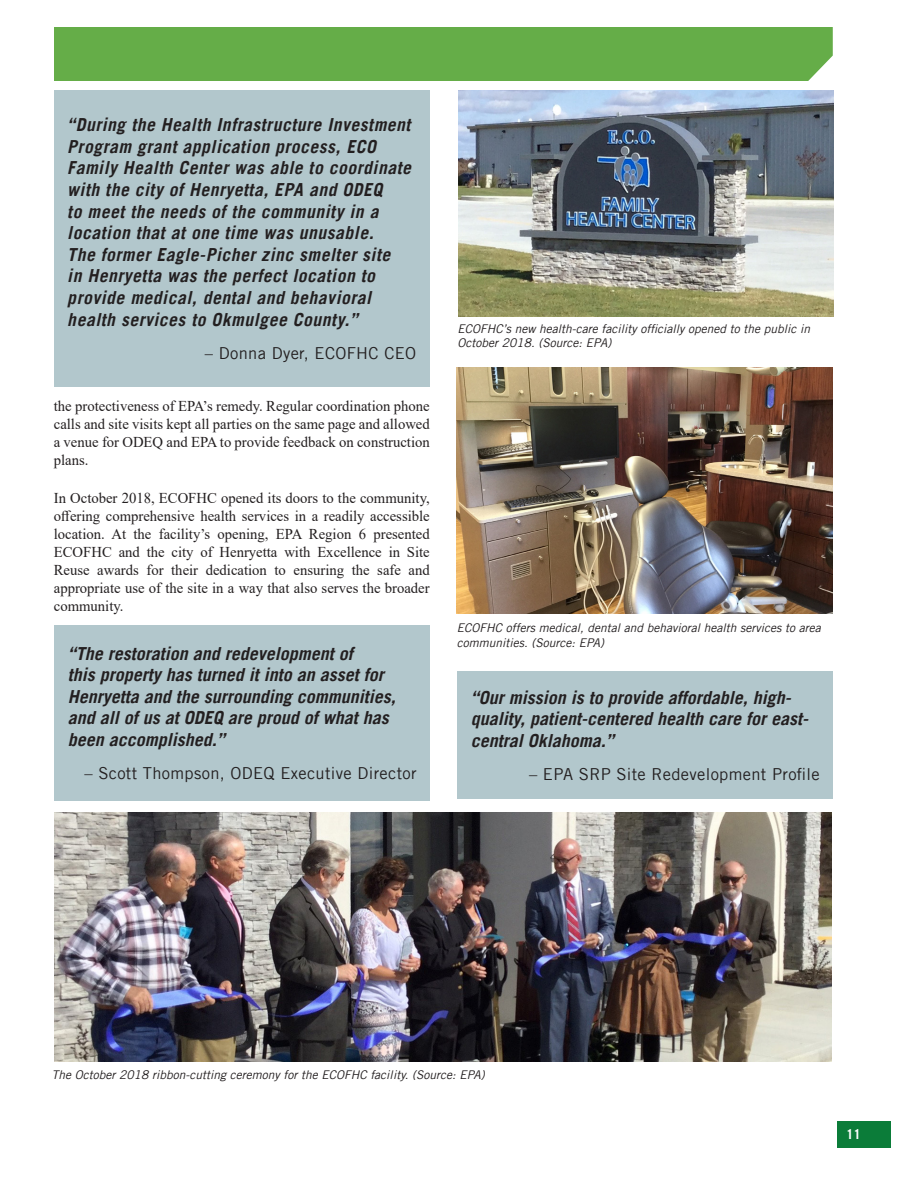
<style>
.page{position:relative;width:918px;height:1188px;background:#fff}
.page>*{position:absolute;margin:0;border:0;box-sizing:border-box;transform-origin:0 0}
.Paragraph_Style_1{font:italic 700 18px/21.6px "Trade Gothic LT";letter-spacing:.03em;color:#231f20}
.Paragraph_Style_1-2{font:italic 700 18px/21.6px "Trade Gothic LT";color:#231f20}
.Paragraph_Style_1-3{font:16.5px "Trade Gothic LT";letter-spacing:.02em;color:#231f20}
.body_text{font:15px/18px "Times New Roman";color:#231f20;text-align:justify}
.t1{font:700 13.5px "Trade Gothic LT";color:#fff}
.body_text-2{font:italic 12px/14.4px "Trade Gothic LT";color:#231f20}
</style>
<div class="page">
<div style="left:54px;top:27px;width:779px;height:54px;background:#65ad48"></div>
<div style="left:837px;top:1121px;width:54px;height:27px;background:#0b7c39"></div>
<div style="left:54px;top:625px;width:376px;height:176px;background:#b2c7cc"></div>
<img style="left:458px;top:91px;width:375px;height:226px">
<img style="left:456px;top:367px;width:377px;height:247px">
<img style="left:54px;top:812px;width:777px;height:250px">
<div style="left:54px;top:90px;width:376px;height:297px;background:#b2c7cc"></div>
<div style="left:457px;top:672px;width:376px;height:127px;background:#b2c7cc"></div>
<p class="Paragraph_Style_1" style="left:67px;top:114px;width:345px">“During the Health Infrastructure Investment Program grant application process, ECO Family Health Center was able to coordinate with the city of Henryetta, EPA and ODEQ<br>to meet the needs of the community in a location that at one time was unusable.<br>The former Eagle-Picher zinc smelter site<br>in Henryetta was the perfect location to provide medical, dental and behavioral health services to Okmulgee County.”</p>
<p class="Paragraph_Style_1-3" style="left:205px;top:343px;width:213px">– Donna Dyer, ECOFHC CEO</p>
<p class="body_text" style="left:54px;top:396px;width:378px">the protectiveness of EPA’s remedy. Regular coordination phone calls and site visits kept all parties on the same page and allowed a venue for ODEQ and EPA to provide feedback on construction plans.</p>
<p class="body_text" style="left:54px;top:488px;width:378px">In October 2018, ECOFHC opened its doors to the community, offering comprehensive health services in a readily accessible location. At the facility’s opening, EPA Region 6 presented ECOFHC and the city of Henryetta with Excellence in Site Reuse awards for their dedication to ensuring the safe and appropriate use of the site in a way that also serves the broader community.</p>
<p class="Paragraph_Style_1-2" style="left:68px;top:642px;width:329px">“The restoration and redevelopment of<br>this property has turned it into an asset for Henryetta and the surrounding communities, and all of us at ODEQ are proud of what has been accomplished.”</p>
<p class="Paragraph_Style_1-3" style="left:84px;top:763px;width:334px">– Scott Thompson, ODEQ Executive Director</p>
<p class="body_text-2" style="left:458px;top:321px;width:354px">ECOFHC’s new health-care facility officially opened to the public in<br>October 2018. (Source: EPA)</p>
<p class="body_text-2" style="left:457px;top:620px;width:365px">ECOFHC offers medical, dental and behavioral health services to area communities. (Source: EPA)</p>
<p class="Paragraph_Style_1-2" style="left:471px;top:686px;width:339px">“Our mission is to provide affordable, high&shy;quality, patient-centered health care for east&shy;central Oklahoma.”</p>
<p class="Paragraph_Style_1-3" style="left:529px;top:764px;width:292px">– EPA SRP Site Redevelopment Profile</p>
<p class="body_text-2" style="left:52px;top:1068px;width:435px">The October 2018 ribbon-cutting ceremony for the ECOFHC facility. (Source: EPA)</p>
<p class="t1" style="left:846px;top:1126px;width:17px">11</p>
</div>
